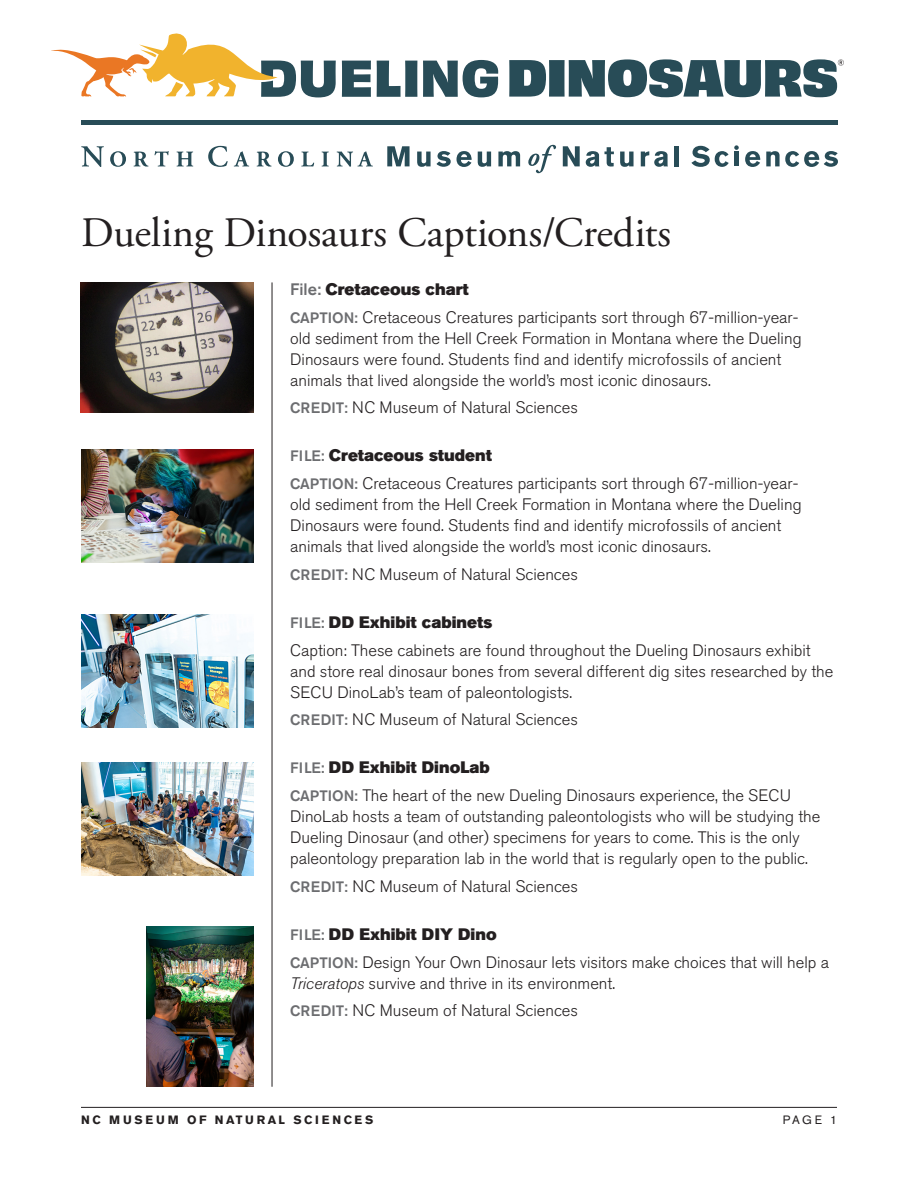
<style>
.page{position:relative;width:918px;height:1188px;background:#fff}
.page>*{position:absolute;margin:0;border:0;box-sizing:border-box;transform-origin:0 0}
.headline{font:42px "Adobe Garamond Pro";letter-spacing:-.005em;color:#231f20}
.body_text{font:300 16.5px/21px "Akzidenz Grotesk BE";color:#231f20}
.caption_end{font:300 16.5px "Akzidenz Grotesk BE";color:#231f20}
.body_text-2{font:16.5px "Akzidenz Grotesk BE Super";color:#231f20}
.subhead{font:700 12px "Akzidenz Grotesk BE";letter-spacing:.22em;color:#231f20}
.subhead-2{font:12px "Akzidenz Grotesk BE";color:#231f20}
.s1{font-family:"Akzidenz Grotesk BE";font-weight:500;color:#6c6d70}
.s2{font-weight:500;font-size:15px;color:#6c6d70}
.s3{font-family:"Akzidenz Grotesk BE";font-weight:500;font-size:15px;color:#6c6d70}
.s4{font-style:italic}
</style>
<div class="page">
<hr style="left:81px;top:120px;width:757px;height:4px;background:#284c57">
<svg style="left:81px;top:146px;width:23px;height:21px"></svg>
<svg style="left:110px;top:151px;width:16px;height:16px"></svg>
<svg style="left:134px;top:151px;width:35px;height:16px"></svg>
<svg style="left:177px;top:152px;width:16px;height:14px"></svg>
<svg style="left:208px;top:146px;width:20px;height:21px"></svg>
<svg style="left:234px;top:151px;width:15px;height:15px"></svg>
<svg style="left:257px;top:152px;width:15px;height:15px"></svg>
<svg style="left:278px;top:151px;width:16px;height:16px"></svg>
<svg style="left:301px;top:152px;width:13px;height:14px"></svg>
<svg style="left:322px;top:152px;width:7px;height:14px"></svg>
<svg style="left:337px;top:151px;width:36px;height:16px"></svg>
<svg style="left:387px;top:146px;width:23px;height:20px"></svg>
<svg style="left:417px;top:151px;width:34px;height:16px"></svg>
<svg style="left:457px;top:151px;width:15px;height:16px"></svg>
<svg style="left:478px;top:152px;width:13px;height:15px"></svg>
<svg style="left:498px;top:151px;width:22px;height:15px"></svg>
<svg style="left:528px;top:145px;width:28px;height:28px"></svg>
<svg style="left:563px;top:146px;width:17px;height:20px"></svg>
<svg style="left:586px;top:147px;width:28px;height:20px"></svg>
<svg style="left:620px;top:152px;width:14px;height:15px"></svg>
<svg style="left:641px;top:151px;width:27px;height:16px"></svg>
<hr style="left:675px;top:146px;width:4px;height:20px;background:#284c57">
<svg style="left:745px;top:151px;width:15px;height:16px"></svg>
<svg style="left:766px;top:151px;width:72px;height:16px"></svg>
<svg style="left:691px;top:145px;width:48px;height:22px"></svg>
<svg style="left:342px;top:61px;width:29px;height:36px"></svg>
<svg style="left:377px;top:61px;width:40px;height:36px"></svg>
<svg style="left:423px;top:60px;width:76px;height:37px"></svg>
<svg style="left:51px;top:33px;width:285px;height:64px"></svg>
<svg style="left:509px;top:59px;width:335px;height:38px"></svg>
<img style="left:81px;top:283px;width:173px;height:130px">
<img style="left:81px;top:449px;width:173px;height:113px">
<img style="left:81px;top:614px;width:173px;height:114px">
<img style="left:81px;top:762px;width:173px;height:113px">
<img style="left:146px;top:926px;width:107px;height:161px">
<hr style="left:272px;top:282px;width:1px;height:805px;background:#231f20">
<hr style="left:81px;top:1107px;width:756px;height:1px;background:#231f20">
<p class="headline" style="left:81px;top:208px;width:592px">Dueling Dinosaurs Captions/Credits</p>
<p class="body_text-2" style="left:290px;top:279px;width:180px"><span class="s1">File:</span> Cretaceous chart</p>
<p class="body_text" style="left:290px;top:307px;width:513px"><span class="s2">CAPTION:</span> Cretaceous Creatures participants sort through 67-million-year&shy;old sediment from the Hell Creek Formation in Montana where the Dueling Dinosaurs were found. Students find and identify microfossils of ancient animals that lived alongside the world’s most iconic dinosaurs.</p>
<p class="caption_end" style="left:290px;top:398px;width:289px"><span class="s2">CREDIT:</span> NC Museum of Natural Sciences</p>
<p class="body_text-2" style="left:290px;top:446px;width:203px"><span class="s3">FILE:</span> Cretaceous student</p>
<p class="body_text" style="left:290px;top:473px;width:513px"><span class="s2">CAPTION:</span> Cretaceous Creatures participants sort through 67-million-year&shy;old sediment from the Hell Creek Formation in Montana where the Dueling Dinosaurs were found. Students find and identify microfossils of ancient animals that lived alongside the world’s most iconic dinosaurs.</p>
<p class="caption_end" style="left:290px;top:565px;width:289px"><span class="s2">CREDIT:</span> NC Museum of Natural Sciences</p>
<p class="body_text-2" style="left:290px;top:612px;width:204px"><span class="s3">FILE:</span> DD Exhibit cabinets</p>
<p class="body_text" style="left:290px;top:640px;width:545px">Caption: These cabinets are found throughout the Dueling Dinosaurs exhibit and store real dinosaur bones from several different dig sites researched by the<br>SECU DinoLab’s team of paleontologists.</p>
<p class="caption_end" style="left:290px;top:710px;width:289px"><span class="s2">CREDIT:</span> NC Museum of Natural Sciences</p>
<p class="body_text-2" style="left:290px;top:758px;width:201px"><span class="s3">FILE:</span> DD Exhibit DinoLab</p>
<p class="body_text" style="left:290px;top:785px;width:532px"><span class="s2">CAPTION:</span> The heart of the new Dueling Dinosaurs experience, the SECU DinoLab hosts a team of outstanding paleontologists who will be studying the Dueling Dinosaur (and other) specimens for years to come. This is the only paleontology preparation lab in the world that is regularly open to the public.</p>
<p class="caption_end" style="left:290px;top:877px;width:289px"><span class="s2">CREDIT:</span> NC Museum of Natural Sciences</p>
<p class="body_text-2" style="left:290px;top:924px;width:208px"><span class="s3">FILE:</span> DD Exhibit DIY Dino</p>
<p class="body_text" style="left:290px;top:952px;width:540px"><span class="s2">CAPTION:</span> Design Your Own Dinosaur lets visitors make choices that will help a<br><span class="s4">Triceratops</span> survive and thrive in its environment.</p>
<p class="caption_end" style="left:290px;top:1001px;width:289px"><span class="s2">CREDIT:</span> NC Museum of Natural Sciences</p>
<p class="subhead" style="left:81px;top:1113px;width:294px">NC MUSEUM OF NATURAL SCIENCES</p>
<p class="subhead-2" style="left:783px;top:1113px;width:56px">PAGE 1</p>
</div>
